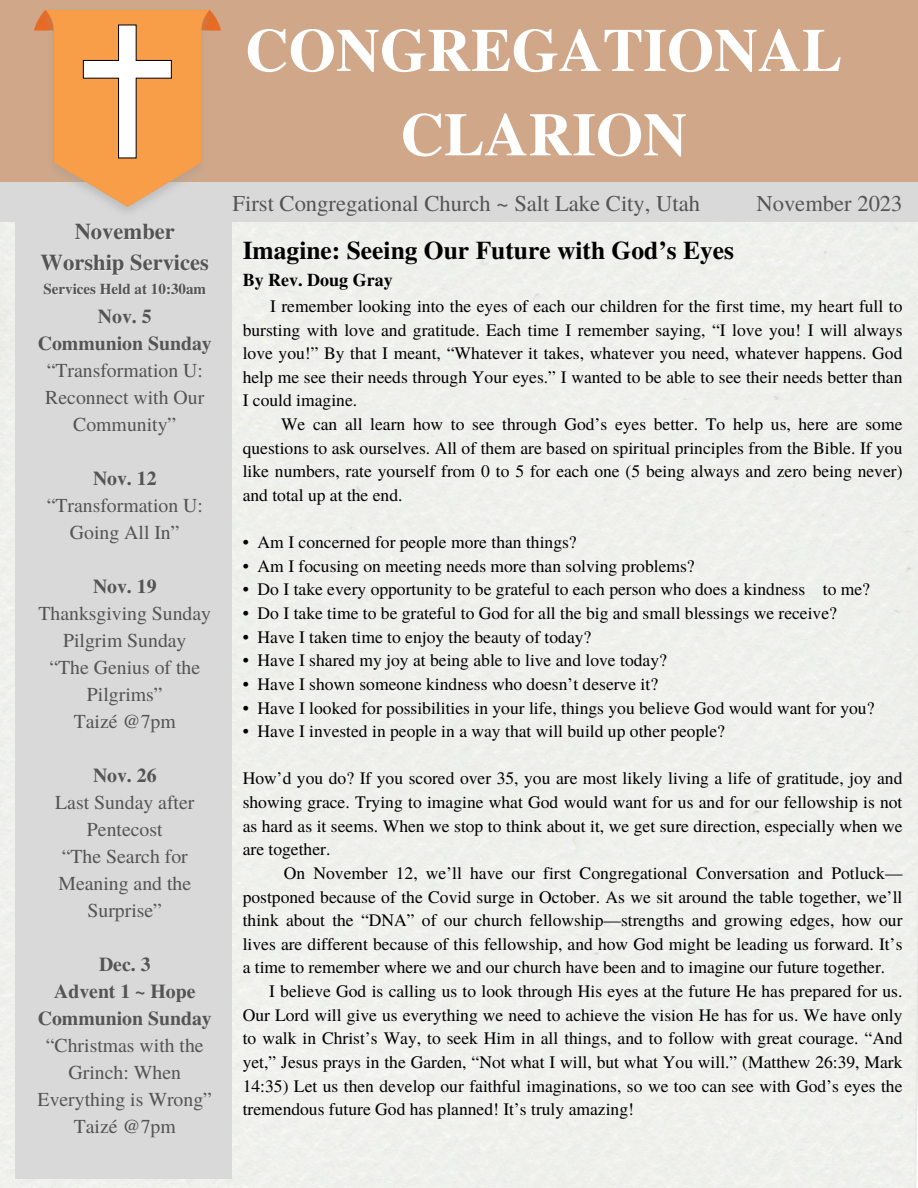
<style>
.page{position:relative;width:918px;height:1188px;background:#fff}
.page>*{position:absolute;margin:0;border:0;box-sizing:border-box;transform-origin:0 0}
.t1{font:700 60.75px/84.3px "Te X Gyre Termes";color:#fff;text-align:center}
.t2{font:700 25.5px "Te X Gyre Termes";color:#000}
.t3{font:22.5px "Te X Gyre Termes";color:#545454}
.t4{font:700 22.5px/31.5px "Te X Gyre Termes";color:#545454;text-align:center}
.t5{font:19.8px/27px "Te X Gyre Termes";color:#545454;text-align:center}
.t6{font:700 19.8px "Te X Gyre Termes";color:#545454}
.t7{font:700 18px "Te X Gyre Termes";color:#000}
.t8{font:17.55px/23.7px "Te X Gyre Termes";color:#000;text-align:justify}
.t9{font:700 15px "Te X Gyre Termes";color:#545454}
</style>
<div class="page">
<div style="left:0;top:0;width:918px;height:182px;background:#d0a889"></div>
<div style="left:15px;top:222px;width:217px;height:957px;background:#d9d9d9"></div>
<div style="left:0;top:182px;width:918px;height:40px;background:#d9d9d9"></div>
<img style="left:34px;top:9px;width:187px;height:203px">
<svg style="left:83px;top:25px;width:89px;height:133px;background:#f1b379"></svg>
<p class="t4" style="left:41px;top:214px;width:170px">November<br>Worship Services</p>
<p class="t9" style="left:43px;top:277px;width:164px">Services Held at 10:30am</p>
<p class="t6" style="left:98px;top:301px;width:55px">Nov. 5</p>
<p class="t6" style="left:38px;top:328px;width:175px">Communion Sunday</p>
<p class="t5" style="left:45px;top:356px;width:160px">“Transformation U:<br>Reconnect with Our<br>Community”</p>
<p class="t6" style="left:93px;top:463px;width:65px">Nov. 12</p>
<p class="t5" style="left:47px;top:491px;width:158px">“Transformation U:<br>Going All In”</p>
<p class="t6" style="left:93px;top:571px;width:65px">Nov. 19</p>
<p class="t5" style="left:38px;top:599px;width:174px">Thanksgiving Sunday</p>
<p class="t5" style="left:63px;top:626px;width:125px">Pilgrim Sunday</p>
<p class="t5" style="left:49px;top:653px;width:152px">“The Genius of the<br>Pilgrims”</p>
<p class="t5" style="left:74px;top:707px;width:104px">Taizé @7pm</p>
<p class="t6" style="left:93px;top:760px;width:65px">Nov. 26</p>
<p class="t5" style="left:55px;top:788px;width:141px">Last Sunday after<br>Pentecost</p>
<p class="t5" style="left:58px;top:842px;width:134px">“The Search for<br>Meaning and the<br>Surprise”</p>
<p class="t6" style="left:99px;top:949px;width:53px">Dec. 3</p>
<p class="t6" style="left:54px;top:976px;width:143px">Advent 1 ~ Hope</p>
<p class="t6" style="left:38px;top:1003px;width:175px">Communion Sunday</p>
<p class="t5" style="left:38px;top:1031px;width:176px">“Christmas with the<br>Grinch: When<br>Everything is Wrong”</p>
<p class="t5" style="left:74px;top:1112px;width:104px">Taizé @7pm</p>
<p class="t1" style="left:245px;top:5px;width:599px">CONGREGATIONAL<br>CLARION</p>
<p class="t3" style="left:233px;top:188px;width:469px">First Congregational Church ~ Salt Lake City, Utah</p>
<p class="t3" style="left:756px;top:188px;width:148px">November 2023</p>
<p class="t2" style="left:243px;top:231px;width:493px">Imagine: Seeing Our Future with God’s Eyes</p>
<p class="t7" style="left:243px;top:266px;width:151px">By Rev. Doug Gray</p>
<p class="t8" style="left:243px;top:293px;width:661px;text-indent:27px">I remember looking into the eyes of each our children for the first time, my heart full to bursting with love and gratitude. Each time I remember saying, “I love you! I will always love you!” By that I meant, “Whatever it takes, whatever you need, whatever happens. God help me see their needs through Your eyes.” I wanted to be able to see their needs better than I could imagine.</p>
<p class="t8" style="left:243px;top:411px;width:661px;text-indent:38px">We can all learn how to see through God’s eyes better. To help us, here are some questions to ask ourselves. All of them are based on spiritual principles from the Bible. If you like numbers, rate yourself from 0 to 5 for each one (5 being always and zero being never) and total up at the end.</p>
<p class="t8" style="left:243px;top:530px;width:336px">• Am I concerned for people more than things?</p>
<p class="t8" style="left:243px;top:553px;width:453px">• Am I focusing on meeting needs more than solving problems?</p>
<p class="t8" style="left:243px;top:577px;width:629px">• Do I take every opportunity to be grateful to each person who does a kindness to me?</p>
<p class="t8" style="left:243px;top:600px;width:596px">• Do I take time to be grateful to God for all the big and small blessings we receive?</p>
<p class="t8" style="left:243px;top:624px;width:350px">• Have I taken time to enjoy the beauty of today?</p>
<p class="t8" style="left:243px;top:648px;width:426px">• Have I shared my joy at being able to live and love today?</p>
<p class="t8" style="left:243px;top:671px;width:417px">• Have I shown someone kindness who doesn’t deserve it?</p>
<p class="t8" style="left:243px;top:695px;width:633px">• Have I looked for possibilities in your life, things you believe God would want for you?</p>
<p class="t8" style="left:243px;top:719px;width:484px">• Have I invested in people in a way that will build up other people?</p>
<p class="t8" style="left:243px;top:766px;width:661px">How’d you do? If you scored over 35, you are most likely living a life of gratitude, joy and showing grace. Trying to imagine what God would want for us and for our fellowship is not as hard as it seems. When we stop to think about it, we get sure direction, especially when we are together.</p>
<p class="t8" style="left:243px;top:860px;width:661px;text-indent:41px">On November 12, we’ll have our first Congregational Conversation and Potluck— postponed because of the Covid surge in October. As we sit around the table together, we’ll think about the “DNA” of our church fellowship—strengths and growing edges, how our lives are different because of this fellowship, and how God might be leading us forward. It’s a time to remember where we and our church have been and to imagine our future together.</p>
<p class="t8" style="left:243px;top:978px;width:661px;text-indent:26px">I believe God is calling us to look through His eyes at the future He has prepared for us.<br>Our Lord will give us everything we need to achieve the vision He has for us. We have only to walk in Christ’s Way, to seek Him in all things, and to follow with great courage. “And yet,” Jesus prays in the Garden, “Not what I will, but what You will.” (Matthew 26:39, Mark 14:35) Let us then develop our faithful imaginations, so we too can see with God’s eyes the tremendous future God has planned! It’s truly amazing!</p>
</div>
